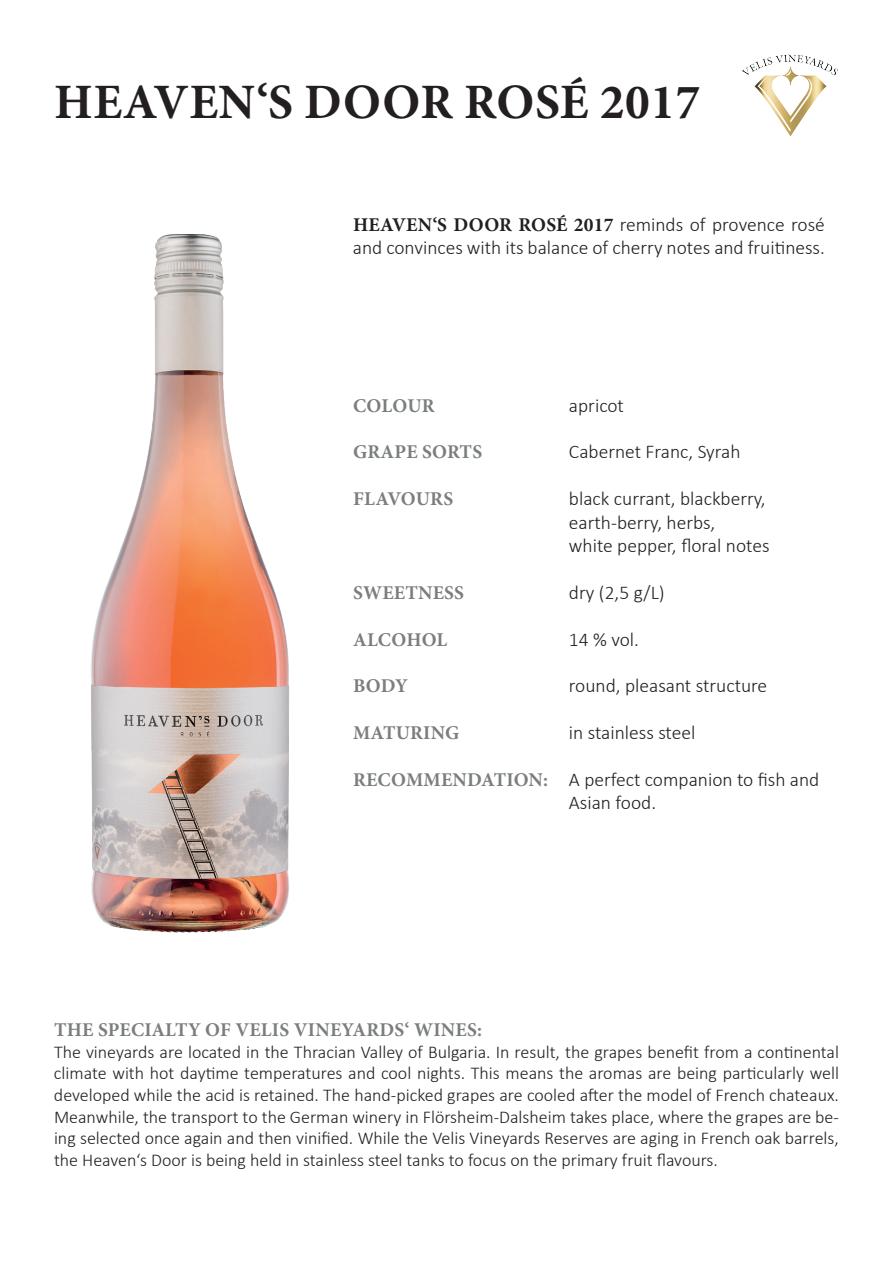
<style>
.page{position:relative;width:893px;height:1263px;background:#fff}
.page>*{position:absolute;margin:0;border:0;box-sizing:border-box;transform-origin:0 0}
.t1{font:700 49.5px "Minion Pro";letter-spacing:.01em;color:#231f20}
.t2{font:300 19.5px/23.4px "Calibri";color:#231f20}
.t3{font:700 19.5px "Minion Pro";letter-spacing:.01em;color:#7b7e7e}
.t4{font:300 18px/21.6px "Calibri";color:#231f20;text-align:justify}
.s1{font-family:"Minion Pro";font-weight:700}
.s2{font-family:"Minion Pro";font-weight:700;color:#7b7e7e}
</style>
<div class="page">
<img style="left:90px;top:234px;width:200px;height:699px">
<img style="left:741px;top:54px;width:98px;height:83px">
<h1 class="t1" style="left:54px;top:67px;width:648px">HEAVEN‘S DOOR ROSÉ 2017</h1>
<p class="t2" style="left:353px;top:212px;width:473px"><span class="s1">HEAVEN‘S DOOR ROSÉ 2017</span> reminds of provence rosé and convinces with its balance of cherry notes and fruitiness.</p>
<p class="t3" style="left:353px;top:392px;width:83px">COLOUR</p>
<p class="t2" style="left:569px;top:393px;width:57px">apricot</p>
<p class="t3" style="left:353px;top:438px;width:131px">GRAPE SORTS</p>
<p class="t2" style="left:569px;top:440px;width:173px">Cabernet Franc, Syrah</p>
<p class="t3" style="left:353px;top:485px;width:102px">FLAVOURS</p>
<p class="t2" style="left:569px;top:487px;width:202px">black currant, blackberry, earth-berry, herbs,<br>white pepper, floral notes</p>
<p class="t3" style="left:353px;top:579px;width:113px">SWEETNESS</p>
<p class="t2" style="left:569px;top:580px;width:97px">dry (2,5 g/L)</p>
<p class="t3" style="left:353px;top:626px;width:96px">ALCOHOL</p>
<p class="t2" style="left:569px;top:627px;width:72px">14 % vol.</p>
<p class="t3" style="left:353px;top:672px;width:56px">BODY</p>
<p class="t2" style="left:569px;top:674px;width:200px">round, pleasant structure</p>
<p class="t3" style="left:353px;top:719px;width:108px">MATURING</p>
<p class="t2" style="left:569px;top:721px;width:128px">in stainless steel</p>
<p class="t2" style="left:569px;top:768px;width:252px;text-indent:-216px"><span class="s2">RECOMMENDATION:</span> A perfect companion to fish and<br>Asian food.</p>
<p class="t3" style="left:54px;top:1016px;width:429px">THE SPECIALTY OF VELIS VINEYARDS‘ WINES:</p>
<p class="t4" style="left:54px;top:1041px;width:786px">The vineyards are located in the Thracian Valley of Bulgaria. In result, the grapes benefit from a continental climate with hot daytime temperatures and cool nights. This means the aromas are being particularly well developed while the acid is retained. The hand-picked grapes are cooled after the model of French chateaux.<br>Meanwhile, the transport to the German winery in Flörsheim-Dalsheim takes place, where the grapes are be&shy;ing selected once again and then vinified. While the Velis Vineyards Reserves are aging in French oak barrels, the Heaven‘s Door is being held in stainless steel tanks to focus on the primary fruit flavours.</p>
</div>
